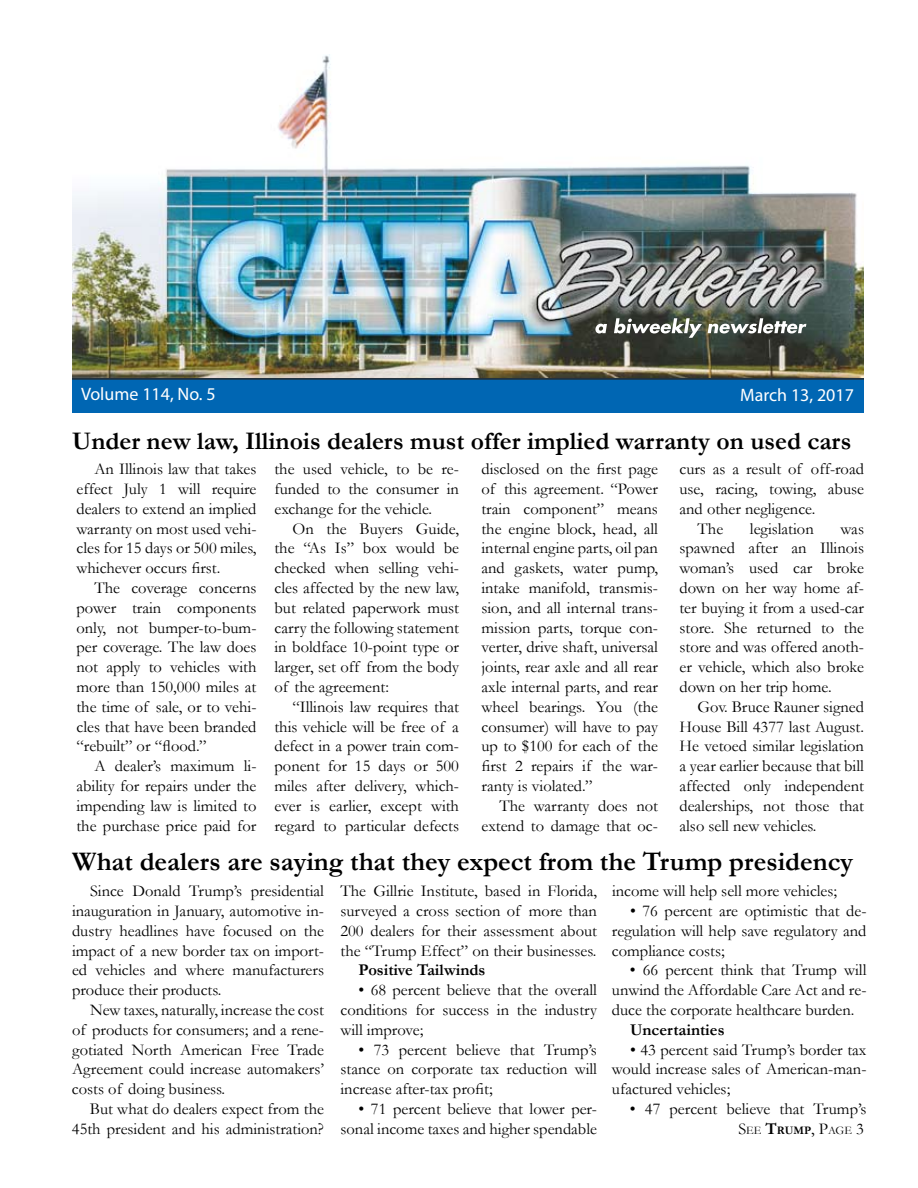
<style>
.page{position:relative;width:918px;height:1188px;background:#fff}
.page>*{position:absolute;margin:0;border:0;box-sizing:border-box;transform-origin:0 0}
.t1{font:700 27px "Garamond";color:#000}
.t2{font:700 25.5px "Garamond";color:#000}
.t3{font:18px "Myriad Pro";color:#fff}
.t4{font:16.5px/19.8px "Garamond";color:#000;text-align:justify}
.t5{font:700 16.5px "Garamond";color:#000}
.t6{font:11.55px "Garamond";color:#000}
.s1{font-size:16.5px}
.s2{font-weight:700;font-size:16.5px}
.s3{font-weight:700}
</style>
<div class="page">
<img style="left:72px;top:54px;width:792px;height:324px">
<div style="left:72px;top:379px;width:792px;height:34px;background:#0066b3"></div>
<hr style="left:72px;top:378px;width:792px;height:2px;background:#292a2c">
<svg style="left:595px;top:324px;width:12px;height:10px"></svg>
<svg style="left:614px;top:318px;width:88px;height:20px"></svg>
<svg style="left:708px;top:318px;width:98px;height:16px"></svg>
<p class="t3" style="left:81px;top:383px;width:136px">Volume 114, No. 5</p>
<p class="t3" style="left:740px;top:383px;width:115px">March 13, 2017</p>
<h2 class="t2" style="left:72px;top:423px;width:781px">Under new law, Illinois dealers must offer implied warranty on used cars</h2>
<p class="t4" style="left:76px;top:459px;width:182px;text-indent:18px">An Illinois law that takes effect July 1 will require dealers to extend an implied warranty on most used vehi&shy;cles for 15 days or 500 miles, whichever occurs first.</p>
<p class="t4" style="left:76px;top:578px;width:182px;text-indent:18px">The coverage concerns power train components only, not bumper-to-bum&shy;per coverage. The law does not apply to vehicles with more than 150,000 miles at the time of sale, or to vehi&shy;cles that have been branded “rebuilt” or “flood.”</p>
<p class="t4" style="left:76px;top:756px;width:182px;text-indent:18px">A dealer’s maximum li&shy;ability for repairs under the impending law is limited to the purchase price paid for</p>
<p class="t4" style="left:274px;top:459px;width:186px">the used vehicle, to be re&shy;funded to the consumer in exchange for the vehicle.</p>
<p class="t4" style="left:274px;top:518px;width:186px;text-indent:18px">On the Buyers Guide, the “As Is” box would be checked when selling vehi&shy;cles affected by the new law, but related paperwork must carry the following statement in boldface 10-point type or larger, set off from the body of the agreement:</p>
<p class="t4" style="left:274px;top:696px;width:186px;text-indent:18px">“Illinois law requires that this vehicle will be free of a defect in a power train com&shy;ponent for 15 days or 500 miles after delivery, which&shy;ever is earlier, except with regard to particular defects</p>
<p class="t4" style="left:481px;top:459px;width:178px">disclosed on the first page of this agreement. “Power train component” means the engine block, head, all internal engine parts, oil pan and gaskets, water pump, intake manifold, transmis&shy;sion, and all internal trans&shy;mission parts, torque con&shy;verter, drive shaft, universal joints, rear axle and all rear axle internal parts, and rear wheel bearings. You (the consumer) will have to pay up to $100 for each of the first 2 repairs if the war&shy;ranty is violated.”</p>
<p class="t4" style="left:482px;top:795px;width:178px;text-align:right">The warranty does not extend to damage that oc-</p>
<p class="t4" style="left:680px;top:459px;width:186px">curs as a result of off-road</p>
<p class="t4" style="left:680px;top:479px;width:186px">use, racing, towing, abuse</p>
<p class="t4" style="left:680px;top:498px;width:137px">and other negligence.</p>
<p class="t4" style="left:698px;top:518px;width:27px">The</p>
<p class="t4" style="left:750px;top:518px;width:65px">legislation</p>
<p class="t4" style="left:680px;top:518px;width:186px;text-indent:161px">was spawned after an Illinois woman’s used car broke down on her way home af&shy;ter buying it from a used-car store. She returned to the store and was offered anoth&shy;er vehicle, which also broke down on her trip home.</p>
<p class="t4" style="left:679px;top:696px;width:186px;text-indent:18px">Gov. Bruce Rauner signed House Bill 4377 last August.<br>He vetoed similar legislation a year earlier because that bill affected only independent dealerships, not those that also sell new vehicles.</p>
<h1 class="t1" style="left:72px;top:843px;width:783px">What dealers are saying that they expect from the Trump presidency</h1>
<p class="t4" style="left:72px;top:881px;width:254px;text-indent:18px">Since Donald Trump’s presidential inauguration in January, automotive in&shy;dustry headlines have focused on the impact of a new border tax on import&shy;ed vehicles and where manufacturers produce their products.</p>
<p class="t4" style="left:72px;top:1000px;width:254px;text-indent:18px">New taxes, naturally, increase the cost of products for consumers; and a rene&shy;gotiated North American Free Trade Agreement could increase automakers’ costs of doing business.</p>
<p class="t4" style="left:72px;top:1099px;width:254px;text-align:right">But what do dealers expect from the<br>45th president and his administration?</p>
<p class="t4" style="left:340px;top:881px;width:258px">The Gillrie Institute, based in Florida, surveyed a cross section of more than 200 dealers for their assessment about the “Trump Effect” on their businesses.</p>
<p class="t5" style="left:358px;top:959px;width:128px">Positive Tailwinds</p>
<p class="t4" style="left:340px;top:980px;width:258px;text-indent:18px">• 68 percent believe that the overall conditions for success in the industry will improve;</p>
<p class="t4" style="left:340px;top:1039px;width:258px;text-indent:18px">• 73 percent believe that Trump’s stance on corporate tax reduction will increase after-tax profit;</p>
<p class="t4" style="left:340px;top:1099px;width:258px;text-align:right">• 71 percent believe that lower per&shy;sonal income taxes and higher spendable</p>
<p class="t4" style="left:612px;top:881px;width:227px">income will help sell more vehicles;</p>
<p class="t4" style="left:612px;top:901px;width:256px;text-indent:18px">• 76 percent are optimistic that de&shy;regulation will help save regulatory and compliance costs;</p>
<p class="t4" style="left:612px;top:960px;width:256px;text-indent:18px">• 66 percent think that Trump will unwind the Affordable Care Act and re&shy;duce the corporate healthcare burden.</p>
<p class="t5" style="left:630px;top:1018px;width:96px">Uncertainties</p>
<p class="t4" style="left:612px;top:1039px;width:256px;text-indent:18px">• 43 percent said Trump’s border tax would increase sales of American-man&shy;ufactured vehicles;</p>
<p class="t4" style="left:630px;top:1099px;width:238px">• 47 percent believe that Trump’s</p>
<p class="t6" style="left:738px;top:1123px;width:127px"><span class="s1">S</span>ee <span class="s2">T</span><span class="s3">rump</span><span class="s1">, P</span>age <span class="s1">3</span></p>
</div>
